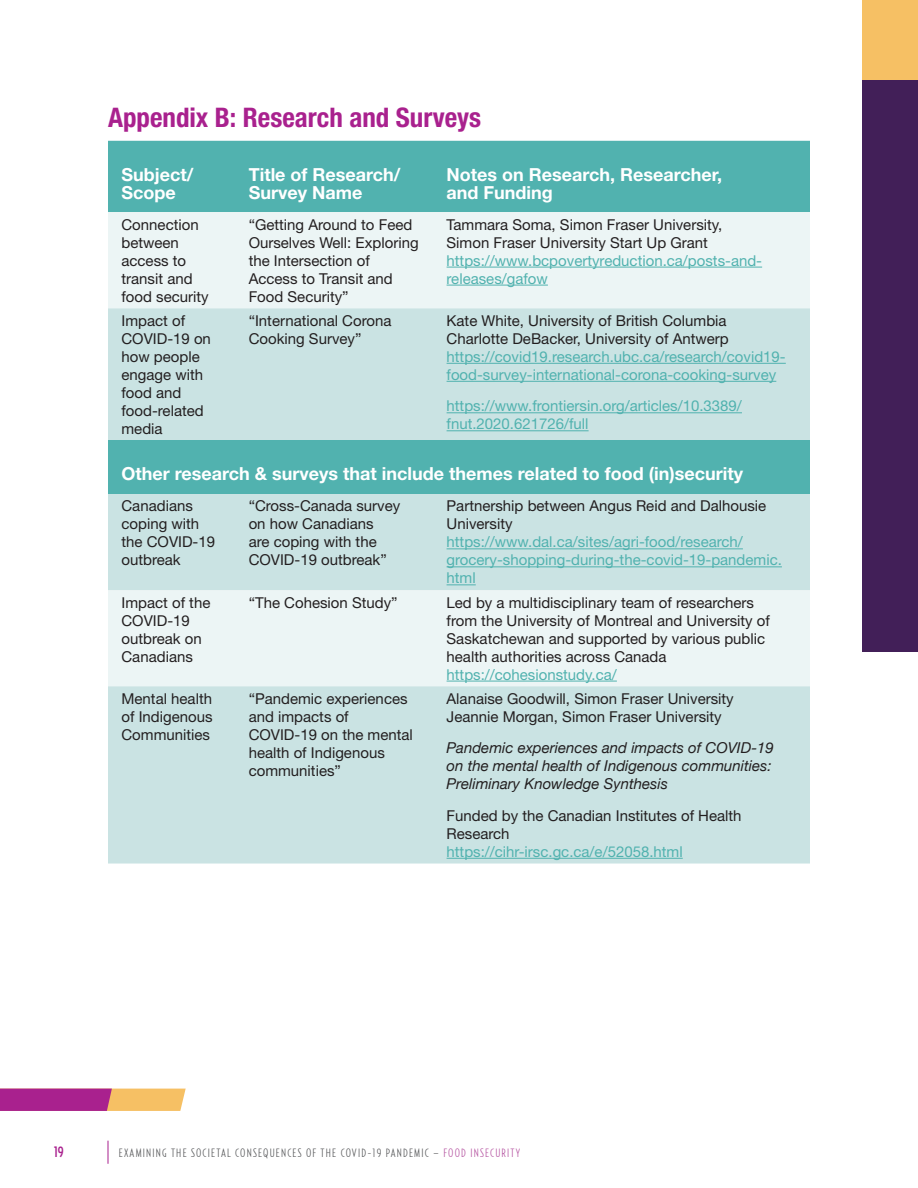
<style>
.page{position:relative;width:918px;height:1188px;background:#fff}
.page>*{position:absolute;margin:0;border:0;box-sizing:border-box;transform-origin:0 0}
.Headline_1{font:700 condensed 27px "Helvetica Neue LT Pro";color:#a9218e}
.Table_Head{font:700 18px/18px "Helvetica Neue LT Std";color:#fff}
.Body{font:15px/18px "Helvetica Neue LT Std";color:#231f20}
.Body-2{font:15px/18px "Helvetica Neue LT Std";color:#51b2af}
.Body-3{font:italic 15px/18px "Helvetica Neue";color:#231f20}
.t1{font:500 15px "Relay Comp";color:#a9218e}
.t2{font:300 12px "Relay Comp";letter-spacing:.1em;color:#57585a}
.t3{font:300 12px "Relay Comp";color:#b554a1}
.s1{color:#51b2af}
.s2{color:#231f20}
.s3{color:#b554a1}
</style>
<div class="page">
<svg style="left:0;top:1089px;width:186px;height:22px"></svg>
<svg style="left:108px;top:1141px;width:1px;height:23px"></svg>
<div style="left:862px;top:80px;width:56px;height:572px;background:#421f58"></div>
<div style="left:862px;top:0;width:56px;height:80px;background:#f6c064"></div>
<div style="left:108px;top:141px;width:702px;height:71px;background:#51b2af"></div>
<div style="left:108px;top:212px;width:702px;height:96px;background:#ecf5f5"></div>
<svg style="left:108px;top:308px;width:702px;height:556px;fill:#cae3e3"></svg>
<div style="left:108px;top:441px;width:702px;height:53px;background:#51b2af"></div>
<hr style="left:447px;top:267px;width:315px;height:1px;background:#51b2af">
<hr style="left:447px;top:285px;width:101px;height:1px;background:#51b2af">
<hr style="left:447px;top:363px;width:339px;height:1px;background:#51b2af">
<hr style="left:447px;top:381px;width:329px;height:1px;background:#51b2af">
<hr style="left:447px;top:412px;width:295px;height:1px;background:#51b2af">
<hr style="left:447px;top:430px;width:142px;height:1px;background:#51b2af">
<hr style="left:447px;top:548px;width:296px;height:1px;background:#51b2af">
<hr style="left:447px;top:566px;width:335px;height:1px;background:#51b2af">
<svg style="left:447px;top:584px;width:29px;height:1px"></svg>
<hr style="left:447px;top:681px;width:170px;height:1px;background:#51b2af">
<hr style="left:447px;top:858px;width:236px;height:1px;background:#51b2af">
<p class="Headline_1" style="left:108px;top:101px;width:375px">Appendix B: Research and Surveys</p>
<p class="Table_Head" style="left:122px;top:165px;width:74px">Subject/<br>Scope</p>
<p class="Table_Head" style="left:249px;top:165px;width:153px">Title of Research/<br>Survey Name</p>
<p class="Table_Head" style="left:447px;top:165px;width:277px">Notes on Research, Researcher, and Funding</p>
<p class="Body" style="left:122px;top:215px;width:89px">Connection between access to transit and food security</p>
<p class="Body" style="left:249px;top:215px;width:171px">“Getting Around to Feed<br>Ourselves Well: Exploring the Intersection of<br>Access to Transit and<br>Food Security”</p>
<p class="Body" style="left:447px;top:215px;width:317px">Tammara Soma, Simon Fraser University, Simon Fraser University Start Up Grant <span class="s1">https://www.bcpovertyreduction.ca/posts-and&shy;releases/gafow</span></p>
<p class="Body" style="left:122px;top:311px;width:91px">Impact of<br>COVID-19 on how people engage with food and food-related media</p>
<p class="Body" style="left:249px;top:311px;width:144px">“International Corona<br>Cooking Survey”</p>
<p class="Body-2" style="left:447px;top:311px;width:341px"><span class="s2">Kate White, University of British Columbia Charlotte DeBacker, University of Antwerp </span>https://covid19.research.ubc.ca/research/covid19- food-survey-international-corona-cooking-survey</p>
<p class="Body-2" style="left:447px;top:397px;width:297px">https://www.frontiersin.org/articles/10.3389/ fnut.2020.621726/full</p>
<p class="Table_Head" style="left:122px;top:465px;width:623px">Other research &amp; surveys that include themes related to food (in)security</p>
<p class="Body" style="left:122px;top:497px;width:95px">Canadians coping with the COVID-19 outbreak</p>
<p class="Body" style="left:249px;top:497px;width:153px">“Cross-Canada survey on how Canadians<br>are coping with the<br>COVID-19 outbreak”</p>
<p class="Body-2" style="left:447px;top:497px;width:337px"><span class="s2">Partnership between Angus Reid and Dalhousie University </span>https://www.dal.ca/sites/agri-food/research/ grocery-shopping-during-the-covid-19-pandemic. html</p>
<p class="Body" style="left:122px;top:593px;width:90px">Impact of the<br>COVID-19 outbreak on<br>Canadians</p>
<p class="Body" style="left:249px;top:593px;width:150px">“The Cohesion Study”</p>
<p class="Body" style="left:447px;top:593px;width:325px">Led by a multidisciplinary team of researchers from the University of Montreal and University of Saskatchewan and supported by various public health authorities across Canada <span class="s1">https://cohesionstudy.ca/</span></p>
<p class="Body" style="left:122px;top:689px;width:93px;text-align:justify">Mental health of Indigenous Communities</p>
<p class="Body" style="left:249px;top:689px;width:166px">“Pandemic experiences and impacts of<br>COVID-19 on the mental health of Indigenous communities”</p>
<p class="Body" style="left:447px;top:689px;width:289px">Alanaise Goodwill, Simon Fraser University<br>Jeannie Morgan, Simon Fraser University</p>
<p class="Body-3" style="left:447px;top:740px;width:329px">Pandemic experiences and impacts of COVID-19 on the mental health of Indigenous communities:<br>Preliminary Knowledge Synthesis</p>
<p class="Body" style="left:447px;top:806px;width:297px">Funded by the Canadian Institutes of Health<br>Research <span class="s1">https://cihr-irsc.gc.ca/e/52058.html</span></p>
<p class="t1" style="left:54px;top:1143px;width:11px">19</p>
<p class="t2" style="left:119px;top:1146px;width:337px">EXAMINING THE SOCIETAL CONSEQUENCES OF THE COVID-19 PANDEMIC – <span class="s3">FOOD</span></p>
<p class="t3" style="left:470px;top:1146px;width:10px">INSECU</p>
<p class="t3" style="left:502px;top:1146px;width:20px">RITY</p>
</div>
